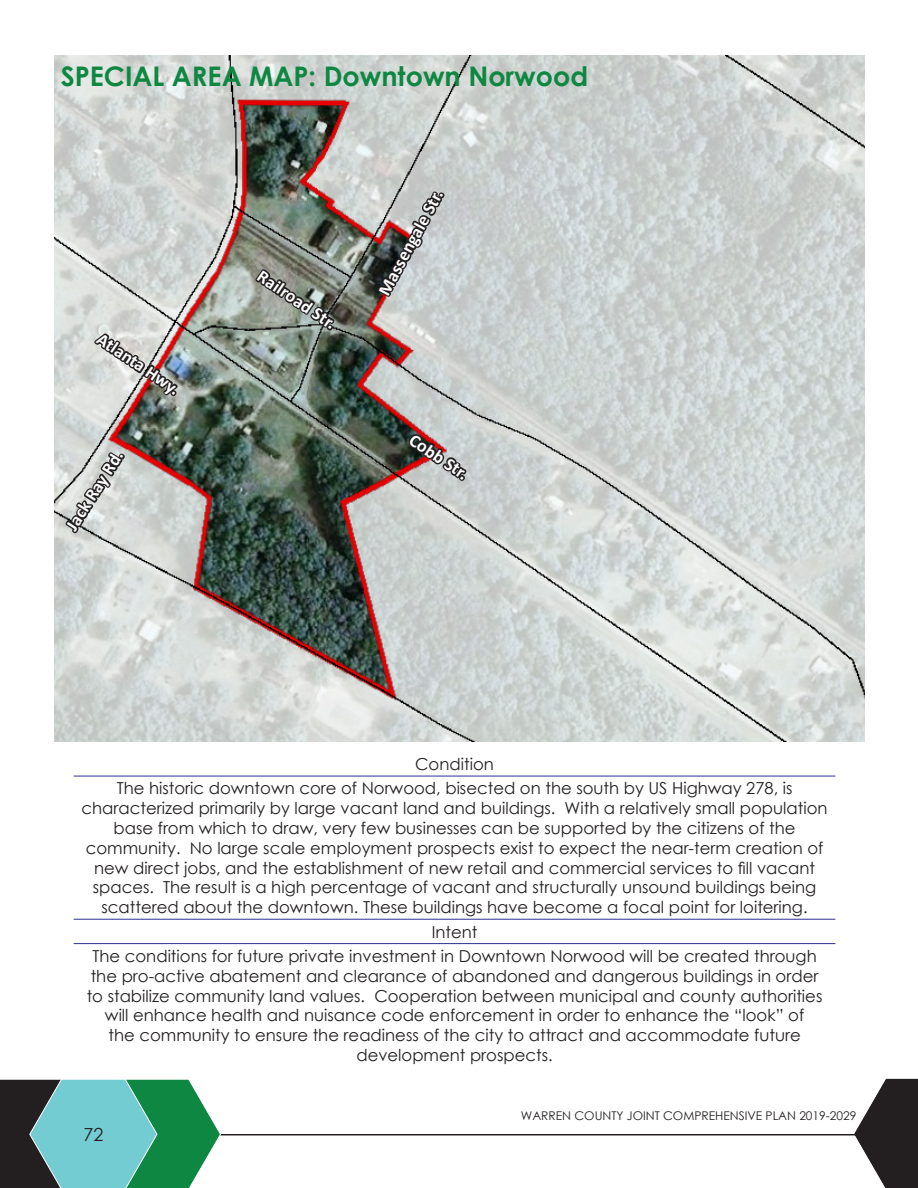
<style>
.page{position:relative;width:918px;height:1188px;background:#fff}
.page>*{position:absolute;margin:0;border:0;box-sizing:border-box;transform-origin:0 0}
.t1{font:700 27px "Century Gothic";color:#0e8742}
.t2{font:700 18px "Calibri";color:#fff}
.t3{font:18px "Century Gothic";color:#231f20}
.t4{font:16.5px/19.8px "Century Gothic";color:#231f20;text-align:center}
.t5{font:12px "Century Gothic";color:#231f20}
</style>
<div class="page">
<hr style="left:0;top:1134px;width:918px;height:2px;background:#231f20">
<svg style="left:0;top:1079px;width:222px;height:109px;background:#519888"></svg>
<svg style="left:854px;top:1079px;width:64px;height:109px"></svg>
<img style="left:54px;top:55px;width:810px;height:687px">
<hr style="left:74px;top:776px;width:761px;height:1px;background:#2e3092">
<hr style="left:74px;top:919px;width:761px;height:1px;background:#2e3092">
<hr style="left:74px;top:943px;width:761px;height:1px;background:#2e3092">
<img style="left:92px;top:330px;width:88px;height:86px">
<svg style="left:375px;top:187px;width:72px;height:113px;background:#969494"></svg>
<svg style="left:253px;top:249px;width:84px;height:86px;background:#797e75"></svg>
<svg style="left:63px;top:450px;width:64px;height:86px;background:#b1b3b1"></svg>
<svg style="left:406px;top:432px;width:63px;height:53px;background:#928584"></svg>
<p class="t1" style="left:61px;top:55px;width:529px">SPECIAL AREA MAP: Downtown Norwood</p>
<p class="t2" style="left:106px;top:327px;width:97px;rotate:34deg">Atlanta Hwy.</p>
<p class="t2" style="left:59px;top:522px;width:92px;rotate:-57deg">Jack Ray Rd.</p>
<p class="t2" style="left:266px;top:264px;width:92px;rotate:34deg">Railroad Str.</p>
<p class="t2" style="left:372px;top:288px;width:118px;rotate:-62deg">Massengale Str.</p>
<p class="t2" style="left:418px;top:427px;width:68px;rotate:34deg">Cobb Str.</p>
<p class="t4" style="left:415px;top:754px;width:80px">Condition</p>
<p class="t4" style="left:82px;top:778px;width:747px">The historic downtown core of Norwood, bisected on the south by US Highway 278, is characterized primarily by large vacant land and buildings. With a relatively small population base from which to draw, very few businesses can be supported by the citizens of the community. No large scale employment prospects exist to expect the near-term creation of new direct jobs, and the establishment of new retail and commercial services to fill vacant spaces. The result is a high percentage of vacant and structurally unsound buildings being scattered about the downtown. These buildings have become a focal point for loitering.</p>
<p class="t4" style="left:432px;top:921px;width:47px">Intent</p>
<p class="t4" style="left:87px;top:946px;width:737px">The conditions for future private investment in Downtown Norwood will be created through the pro-active abatement and clearance of abandoned and dangerous buildings in order to stabilize community land values. Cooperation between municipal and county authorities will enhance health and nuisance code enforcement in order to enhance the “look” of<br>the community to ensure the readiness of the city to attract and accommodate future development prospects.</p>
<p class="t3" style="left:83px;top:1122px;width:21px">72</p>
<p class="t5" style="left:521px;top:1107px;width:337px">WARREN COUNTY JOINT COMPREHENSIVE PLAN 2019-2029</p>
</div>
